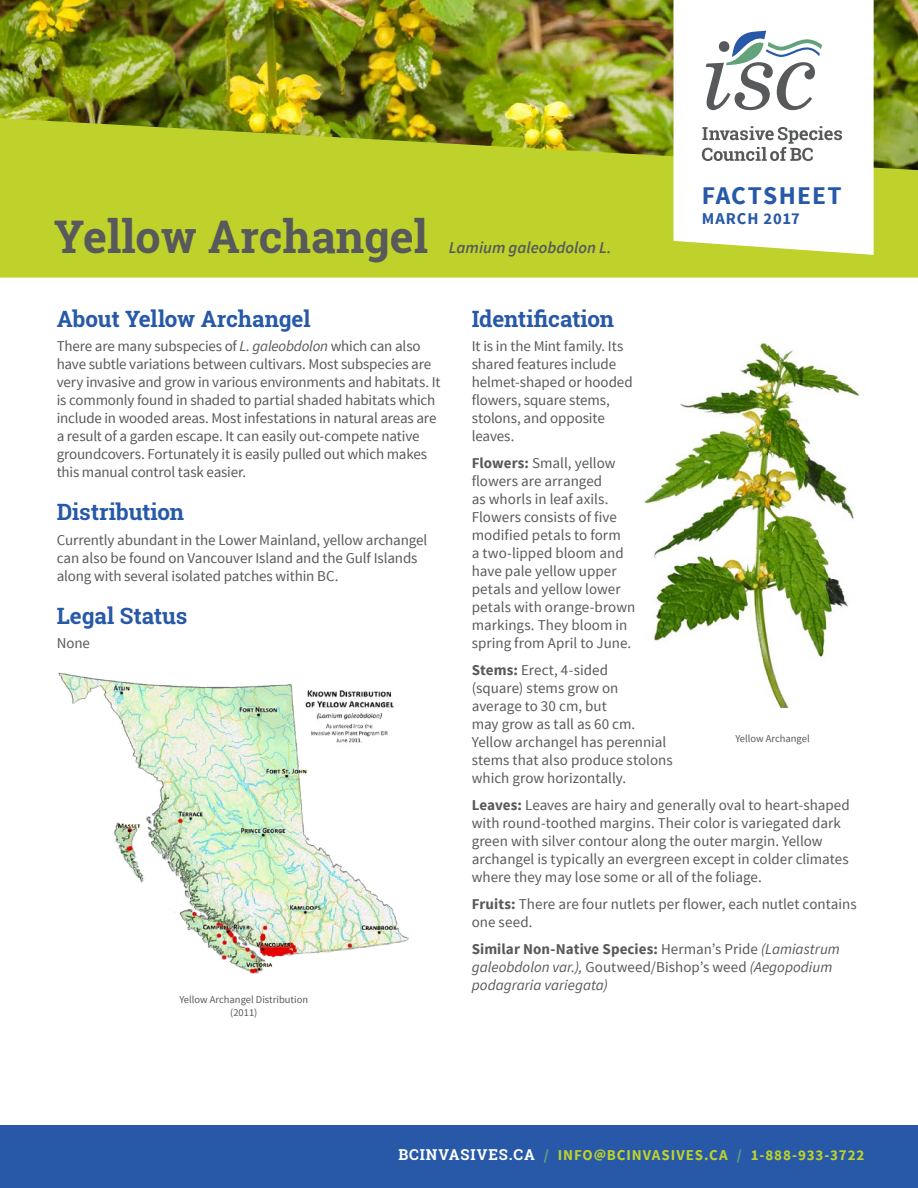
<style>
.page{position:relative;width:918px;height:1188px;background:#fff}
.page>*{position:absolute;margin:0;border:0;box-sizing:border-box;transform-origin:0 0}
.t1{font:700 45px "Roboto Slab";color:#58595b}
.t2{font:700 25.5px "Source Sans Pro";letter-spacing:.05em;color:#2759a8}
.t3{font:700 22.5px "Roboto Slab";letter-spacing:-.005em;color:#2759a8}
.t4{font:italic 600 16.5px "Source Sans Pro";color:#58595b}
.t5{font:700 16.5px "Source Sans Pro";letter-spacing:.05em;color:#2759a8}
.t6{font:15px/18px "Source Sans Pro";letter-spacing:-.005em;color:#58595b}
.t7{font:italic 15px/18px "Source Sans Pro";color:#58595b}
.t8{font:700 15px "Source Sans Pro";letter-spacing:.06em;color:#bfd22b}
.t9{font:10.5px/12.6px "Source Sans Pro";color:#58595b;text-align:center}
.s1{font-style:italic}
.s2{font-weight:700}
.s3{font-weight:700;font-style:normal}
.s4{font-style:normal}
.s5{font-family:"Roboto Slab";color:#fff}
.s6{color:#63a37b}
</style>
<div class="page">
<div style="left:0;top:1126px;width:918px;height:62px;background:#2759a8"></div>
<img style="left:0;top:0;width:918px;height:118px">
<svg style="left:0;top:118px;width:918px;height:160px;background:#b7c929"></svg>
<svg style="left:674px;top:0;width:200px;height:255px"></svg>
<svg style="left:702px;top:126px;width:140px;height:35px"></svg>
<svg style="left:706px;top:31px;width:116px;height:79px"></svg>
<img style="left:58px;top:672px;width:351px;height:302px">
<img style="left:644px;top:342px;width:216px;height:366px">
<h1 class="t1" style="left:54px;top:218px;width:376px">Yellow archangel</h1>
<p class="t4" style="left:449px;top:241px;width:164px">Lamium galeobdolon L.</p>
<h2 class="t2" style="left:702px;top:179px;width:141px">facTsHeeT</h2>
<p class="t5" style="left:702px;top:208px;width:100px">MaRcH 2017</p>
<h3 class="t3" style="left:57px;top:309px;width:255px">about Yellow archangel</h3>
<p class="t6" style="left:57px;top:338px;width:386px">There are many subspecies of <span class="s1">L. galeobdolon</span> which can also have subtle variations between cultivars. Most subspecies are very invasive and grow in various environments and habitats. It is commonly found in shaded to partial shaded habitats which include in wooded areas. Most infestations in natural areas are a result of a garden escape. It can easily out-compete native groundcovers. Fortunately it is easily pulled out which makes this manual control task easier.</p>
<h3 class="t3" style="left:57px;top:503px;width:129px">Distribution</h3>
<p class="t6" style="left:57px;top:532px;width:372px">Currently abundant in the Lower Mainland, yellow archangel can also be found on Vancouver Island and the Gulf Islands along with several isolated patches within BC.</p>
<h3 class="t3" style="left:57px;top:606px;width:132px">Legal status</h3>
<p class="t6" style="left:57px;top:635px;width:35px">None</p>
<p class="t9" style="left:179px;top:994px;width:130px">Yellow Archangel Distribution (2011)</p>
<h3 class="t3" style="left:472px;top:303px;width:144px">Identification</h3>
<p class="t6" style="left:472px;top:338px;width:162px">It is in the Mint family. Its shared features include helmet-shaped or hooded flowers, square stems, stolons, and opposite leaves.</p>
<p class="t6" style="left:472px;top:455px;width:165px"><span class="s2">Flowers:</span> Small, yellow flowers are arranged<br>as whorls in leaf axils.<br>Flowers consists of five modified petals to form<br>a two-lipped bloom and have pale yellow upper petals and yellow lower petals with orange-brown markings. They bloom in spring from April to June.</p>
<p class="t6" style="left:472px;top:662px;width:203px"><span class="s2">stems:</span> Erect, 4-sided<br>(square) stems grow on<br>average to 30 cm, but<br>may grow as tall as 60 cm.<br>Yellow archangel has perennial stems that also produce stolons which grow horizontally.</p>
<p class="t6" style="left:472px;top:797px;width:380px"><span class="s2">Leaves:</span> Leaves are hairy and generally oval to heart-shaped with round-toothed margins. Their color is variegated dark green with silver contour along the outer margin. Yellow archangel is typically an evergreen except in colder climates where they may lose some or all of the foliage.</p>
<p class="t6" style="left:472px;top:896px;width:387px"><span class="s2">fruits:</span> There are four nutlets per flower, each nutlet contains one seed.</p>
<p class="t7" style="left:472px;top:941px;width:370px"><span class="s3">similar non-native species:</span> <span class="s4">Herman’s Pride</span> (Lamiastrum galeobdolon var.), <span class="s4">Goutweed/Bishop’s weed</span> (Aegopodium podagraria variegata)</p>
<p class="t9" style="left:735px;top:733px;width:76px">Yellow Archangel</p>
<p class="t8" style="left:398px;top:1146px;width:468px"><span class="s5">bcinvasives.ca</span> <span class="s6">/</span> info@bcinvasives.ca <span class="s6">/</span> 1-888-933-3722</p>
</div>
